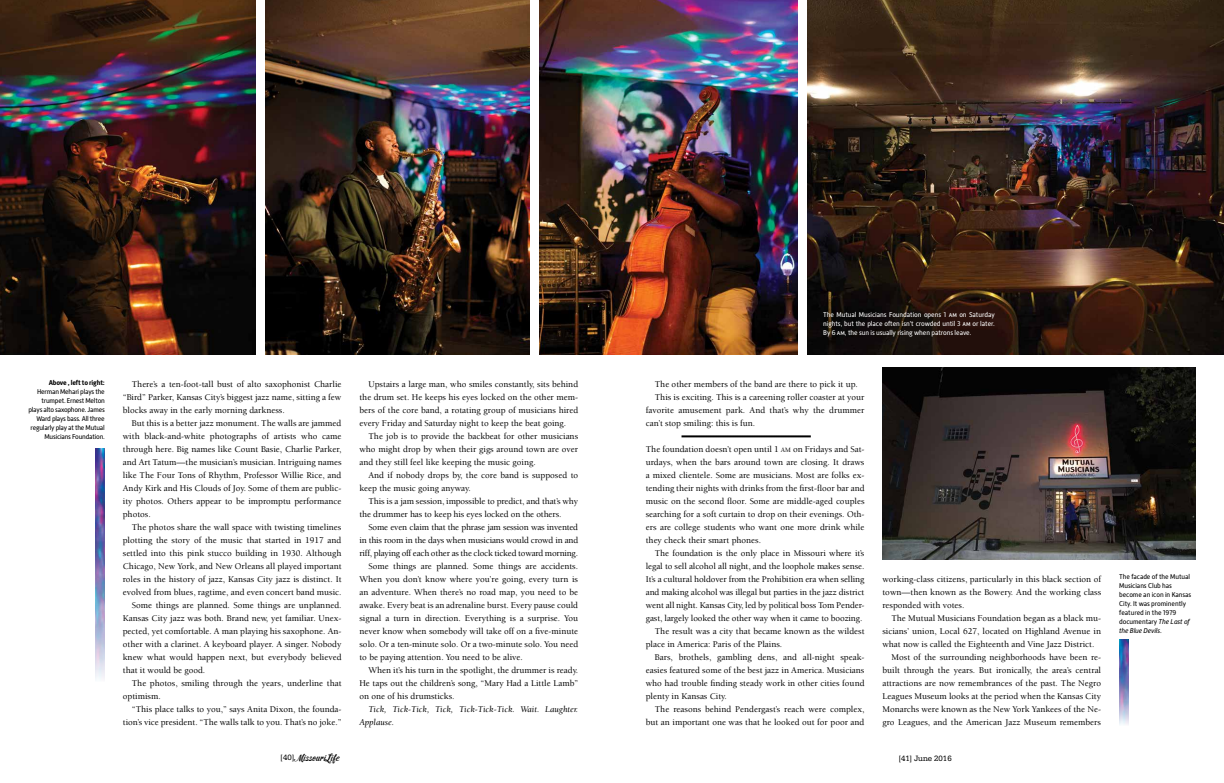
<style>
.page{position:relative;width:1224px;height:783px;background:#fff}
.page>*{position:absolute;margin:0;border:0;box-sizing:border-box;transform-origin:0 0}
.t1{font:10px "Cider Script";letter-spacing:.05em;color:#000}
.t2{font:500 9px/13px "Berkeley Std";color:#000;text-align:justify}
.t3{font:500 9px "Berkeley Std";letter-spacing:-.02em;color:#000}
.t4{font:italic 9px/13px "Berkeley Std";color:#000}
.t5{font:8px "Serifa";color:#000}
.t6{font:7px/9px "Alber New";letter-spacing:-.01em;color:#fff;text-align:justify}
.t7{font:7px/9px "Alber New";letter-spacing:-.03em;color:#000;text-align:right}
.t8{font:7px/9px "Alber New";letter-spacing:-.01em;color:#000}
.t9{font:700 7px "Alber New";letter-spacing:-.03em;color:#000}
.s1{font-size:6.8px}
.s2{font-family:"Serifa";font-size:8px}
.s3{font-style:italic}
</style>
<div class="page">
<img style="left:807px;top:0;width:417px;height:354px">
<svg style="left:682px;top:435px;width:129px;height:2px"></svg>
<img style="left:539px;top:0;width:259px;height:354px">
<img style="left:0;top:0;width:256px;height:354px">
<img style="left:265px;top:0;width:265px;height:354px">
<img style="left:882px;top:368px;width:314px;height:192px">
<img style="left:95px;top:449px;width:10px;height:230px">
<img style="left:1119px;top:639px;width:10px;height:86px">
<p class="t9" style="left:49px;top:378px;width:58px">Above , left to right:</p>
<p class="t7" style="left:28px;top:387px;width:78px">Herman Mehari plays the trumpet. Ernest Melton plays alto saxophone. James<br>Ward plays bass. All three regularly play at the Mutual<br>Musicians Foundation.</p>
<p class="t6" style="left:823px;top:310px;width:173px">The Mutual Musicians Foundation opens 1 am on Saturday nights, but the place often isn’t crowded until 3 am or later.<br>By 6 am, the sun is usually rising when patrons leave.</p>
<p class="t2" style="left:123px;top:378px;width:220px;text-indent:9px">There’s a ten-foot-tall bust of alto saxophonist Charlie “Bird” Parker, Kansas City’s biggest jazz name, sitting a few blocks away in the early morning darkness.</p>
<p class="t2" style="left:123px;top:417px;width:220px;text-indent:9px">But this is a better jazz monument. The walls are jammed with black-and-white photographs of artists who came through here. Big names like Count Basie, Charlie Parker, and Art Tatum—the musician’s musician. Intriguing names like The Four Tons of Rhythm, Professor Willie Rice, and Andy Kirk and His Clouds of Joy. Some of them are public&shy;ity photos. Others appear to be impromptu performance photos.</p>
<p class="t2" style="left:132px;top:521px;width:211px">The photos share the wall space with twisting timelines</p>
<p class="t2" style="left:123px;top:534px;width:220px">plotting the story of the music that started in 1917 and</p>
<p class="t2" style="left:123px;top:547px;width:220px">settled into this pink stucco building in 1930. Although</p>
<p class="t2" style="left:123px;top:560px;width:220px">Chicago, New York, and New Orleans all played important</p>
<p class="t2" style="left:123px;top:573px;width:220px">roles in the history of jazz, Kansas City jazz is distinct. It</p>
<p class="t2" style="left:123px;top:586px;width:220px">evolved from blues, ragtime, and even concert band music.</p>
<p class="t2" style="left:132px;top:599px;width:211px">Some things are planned. Some things are unplanned.</p>
<p class="t2" style="left:123px;top:612px;width:220px">Kansas City jazz was both. Brand new, yet familiar. Unex-</p>
<p class="t2" style="left:123px;top:625px;width:220px">pected, yet comfortable. A man playing his saxophone. An-</p>
<p class="t2" style="left:123px;top:638px;width:220px">other with a clarinet. A keyboard player. A singer. Nobody</p>
<p class="t2" style="left:123px;top:651px;width:220px">knew what would happen next, but everybody believed</p>
<p class="t2" style="left:123px;top:664px;width:84px">that it would be good.</p>
<p class="t2" style="left:132px;top:677px;width:211px">The photos, smiling through the years, underline that</p>
<p class="t2" style="left:123px;top:690px;width:39px">optimism.</p>
<p class="t2" style="left:132px;top:703px;width:211px">“This place talks to you,” says Anita Dixon, the founda-</p>
<p class="t2" style="left:123px;top:716px;width:220px">tion’s vice president. “The walls talk to you. That’s no joke.”</p>
<p class="t2" style="left:359px;top:378px;width:220px;text-indent:9px">Upstairs a large man, who smiles constantly, sits behind the drum set. He keeps his eyes locked on the other mem&shy;bers of the core band, a rotating group of musicians hired every Friday and Saturday night to keep the beat going.</p>
<p class="t2" style="left:359px;top:430px;width:220px;text-indent:9px">The job is to provide the backbeat for other musicians who might drop by when their gigs around town are over and they still feel like keeping the music going.</p>
<p class="t2" style="left:359px;top:469px;width:220px;text-indent:9px">And if nobody drops by, the core band is supposed to keep the music going anyway.</p>
<p class="t2" style="left:359px;top:495px;width:220px;text-indent:9px">This is a jam session, impossible to predict, and that’s why the drummer has to keep his eyes locked on the others.</p>
<p class="t3" style="left:368px;top:523px;width:211px">Some even claim that the phrase jam session was invented</p>
<p class="t3" style="left:359px;top:536px;width:220px">in this room in the days when musicians would crowd in and</p>
<p class="t3" style="left:359px;top:549px;width:220px">riff, playing off each other as the clock ticked toward morning.</p>
<p class="t2" style="left:368px;top:560px;width:211px">Some things are planned. Some things are accidents.</p>
<p class="t2" style="left:359px;top:573px;width:220px">When you don’t know where you’re going, every turn is</p>
<p class="t2" style="left:359px;top:586px;width:220px">an adventure. When there’s no road map, you need to be</p>
<p class="t2" style="left:359px;top:599px;width:220px">awake. Every beat is an adrenaline burst. Every pause could</p>
<p class="t2" style="left:359px;top:612px;width:220px">signal a turn in direction. Everything is a surprise. You</p>
<p class="t2" style="left:359px;top:625px;width:220px">never know when somebody will take off on a five-minute</p>
<p class="t2" style="left:359px;top:638px;width:220px">solo. Or a ten-minute solo. Or a two-minute solo. You need</p>
<p class="t2" style="left:359px;top:651px;width:165px">to be paying attention. You need to be alive.</p>
<p class="t2" style="left:368px;top:664px;width:211px">When it’s his turn in the spotlight, the drummer is ready.</p>
<p class="t2" style="left:359px;top:677px;width:220px">He taps out the children’s song, “Mary Had a Little Lamb”</p>
<p class="t2" style="left:359px;top:690px;width:97px">on one of his drumsticks.</p>
<p class="t4" style="left:359px;top:703px;width:220px;text-indent:9px">Tick, Tick-Tick, Tick, Tick-Tick-Tick. Wait. Laughter.<br>Applause.</p>
<p class="t2" style="left:655px;top:378px;width:205px">The other members of the band are there to pick it up.</p>
<p class="t2" style="left:655px;top:391px;width:211px">This is exciting. This is a careening roller coaster at your</p>
<p class="t2" style="left:646px;top:404px;width:220px">favorite amusement park. And that’s why the drummer</p>
<p class="t2" style="left:646px;top:417px;width:111px">can’t stop smiling: this is fun.</p>
<p class="t2" style="left:646px;top:443px;width:220px">The foundation doesn’t open until 1 <span class="s1">am</span> on Fridays and Sat&shy;urdays, when the bars around town are closing. It draws a mixed clientele. Some are musicians. Most are folks ex&shy;tending their nights with drinks from the first-floor bar and music on the second floor. Some are middle-aged couples searching for a soft curtain to drop on their evenings. Oth&shy;ers are college students who want one more drink while they check their smart phones.</p>
<p class="t2" style="left:655px;top:547px;width:211px">The foundation is the only place in Missouri where it’s</p>
<p class="t2" style="left:646px;top:560px;width:220px">legal to sell alcohol all night, and the loophole makes sense.</p>
<p class="t2" style="left:646px;top:573px;width:220px">It’s a cultural holdover from the Prohibition era when selling</p>
<p class="t2" style="left:646px;top:586px;width:220px">and making alcohol was illegal but parties in the jazz district</p>
<p class="t2" style="left:646px;top:599px;width:220px">went all night. Kansas City, led by political boss Tom Pender-</p>
<p class="t2" style="left:646px;top:612px;width:218px">gast, largely looked the other way when it came to boozing.</p>
<p class="t2" style="left:655px;top:625px;width:211px">The result was a city that became known as the wildest</p>
<p class="t2" style="left:646px;top:638px;width:138px">place in America: Paris of the Plains.</p>
<p class="t2" style="left:655px;top:651px;width:211px">Bars, brothels, gambling dens, and all-night speak-</p>
<p class="t2" style="left:646px;top:664px;width:220px">easies featured some of the best jazz in America. Musicians</p>
<p class="t2" style="left:646px;top:677px;width:220px">who had trouble finding steady work in other cities found</p>
<p class="t2" style="left:646px;top:690px;width:82px">plenty in Kansas City.</p>
<p class="t2" style="left:655px;top:703px;width:211px">The reasons behind Pendergast’s reach were complex,</p>
<p class="t2" style="left:646px;top:716px;width:220px">but an important one was that he looked out for poor and</p>
<p class="t2" style="left:882px;top:573px;width:220px">working-class citizens, particularly in this black section of town—then known as the Bowery. And the working class responded with votes.</p>
<p class="t2" style="left:891px;top:612px;width:211px">The Mutual Musicians Foundation began as a black mu-</p>
<p class="t2" style="left:882px;top:625px;width:220px">sicians’ union, Local 627, located on Highland Avenue in</p>
<p class="t2" style="left:882px;top:638px;width:213px">what now is called the Eighteenth and Vine Jazz District.</p>
<p class="t2" style="left:891px;top:651px;width:211px">Most of the surrounding neighborhoods have been re-</p>
<p class="t2" style="left:882px;top:664px;width:220px">built through the years. But ironically, the area’s central</p>
<p class="t2" style="left:882px;top:677px;width:220px">attractions are now remembrances of the past. The Negro</p>
<p class="t2" style="left:882px;top:690px;width:220px">Leagues Museum looks at the period when the Kansas City</p>
<p class="t2" style="left:882px;top:703px;width:220px">Monarchs were known as the New York Yankees of the Ne-</p>
<p class="t2" style="left:882px;top:716px;width:220px">gro Leagues, and the American Jazz Museum remembers</p>
<p class="t1" style="left:281px;top:752px;width:60px"><span class="s2">[40]</span> MissouriLife</p>
<p class="t5" style="left:899px;top:753px;width:55px">[41] June 2016</p>
<p class="t8" style="left:1119px;top:571px;width:74px">The facade of the Mutual<br>Musicians Club has become an icon in Kansas<br>City. It was prominently featured in the 1979 documentary <span class="s3">The Last of the Blue Devils</span>.</p>
</div>
